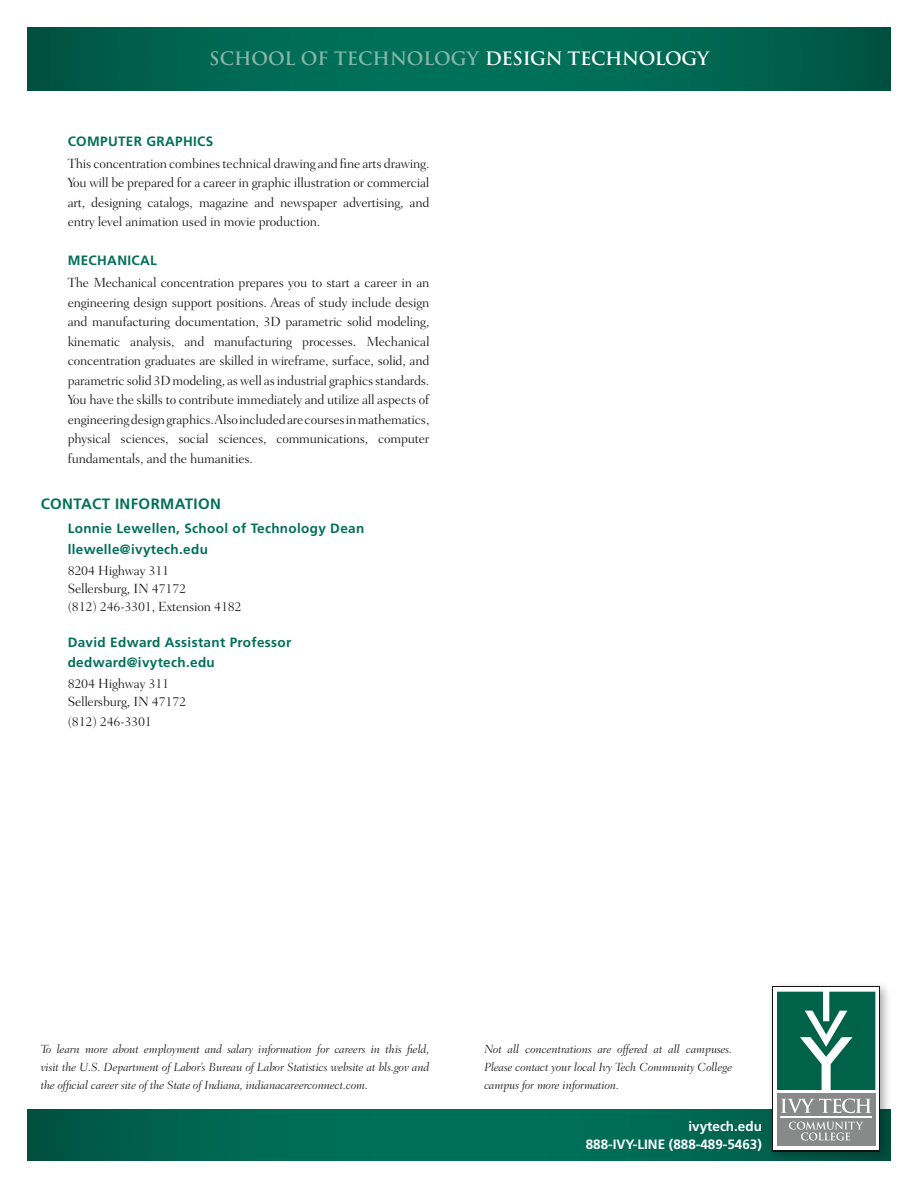
<style>
.page{position:relative;width:918px;height:1188px;background:#fff}
.page>*{position:absolute;margin:0;border:0;box-sizing:border-box;transform-origin:0 0}
.t1{font:700 18px "Trajan Pro";color:#8ab6a9}
.t2{font:700 18px "Trajan Pro";letter-spacing:-.02em;color:#fff}
.t3{font:700 15px "Frutiger";color:#007059}
.t4{font:300 13.5px/19.5px "Fairfield LH";letter-spacing:-.015em;color:#121212;text-align:justify}
.t5{font:700 13.5px/20.7px "Frutiger";letter-spacing:.025em;color:#007059}
.t6{font:700 13.5px/18px "Frutiger";color:#fff;text-align:right}
.t7{font:italic 300 12px/18px "Fairfield LH";letter-spacing:-.015em;color:#121212;text-align:justify}
</style>
<div class="page">
<svg style="left:27px;top:1110px;width:740px;height:51px;background:#006852"></svg>
<div style="left:767px;top:981px;width:125px;height:182px;background:#121212;opacity:.35"></div>
<div style="left:772px;top:986px;width:108px;height:165px;background:linear-gradient(to right,#fefefe,#fefefe)"></div>
<svg style="left:777px;top:992px;width:98px;height:98px;background:#257862"></svg>
<div style="left:777px;top:1093px;width:98px;height:53px;background:#888a8a"></div>
<svg style="left:789px;top:1122px;width:74px;height:19px"></svg>
<svg style="left:781px;top:1099px;width:90px;height:14px"></svg>
<hr style="left:780px;top:1117px;width:92px;height:1px;background:#fff">
<svg style="left:27px;top:27px;width:864px;height:63px;background:#006550"></svg>
<h1 class="t1" style="left:209px;top:48px;width:241px">SCHOOL OF TECHNOLOGY</h1>
<h1 class="t2" style="left:485px;top:48px;width:226px">DESIGN TECHNOLOGY</h1>
<p class="t5" style="left:68px;top:131px;width:147px">COM PUTER GRAPHICS</p>
<p class="t4" style="left:68px;top:154px;width:363px">This concentration combines technical drawing and fine arts drawing.<br>You will be prepared for a career in graphic illustration or commercial art, designing catalogs, magazine and newspaper advertising, and entry level animation used in movie production.</p>
<p class="t5" style="left:68px;top:250px;width:91px">M ECHANICAL</p>
<p class="t4" style="left:68px;top:273px;width:363px">The Mechanical concentration prepares you to start a career in an engineering design support positions. Areas of study include design and manufacturing documentation, 3D parametric solid modeling, kinematic analysis, and manufacturing processes. Mechanical concentration graduates are skilled in wireframe, surface, solid, and parametric solid 3D modeling, as well as industrial graphics standards.<br>You have the skills to contribute immediately and utilize all aspects of engineering design graphics.Also included are courses in mathematics, physical sciences, social sciences, communications, computer fundamentals, and the humanities.</p>
<p class="t3" style="left:41px;top:495px;width:21px">Contact</p>
<p class="t3" style="left:115px;top:495px;width:16px">Infor</p>
<p class="t3" style="left:160px;top:495px;width:25px">mation</p>
<p class="t5" style="left:68px;top:518px;width:298px">Lonnie Lewellen, School of Technology Dean llewelle@ivytech.edu</p>
<p class="t4" style="left:68px;top:561px;width:175px;line-height:18px;text-align:left">8204 Highway 311<br>Sellersburg, IN 47172<br>(812) 246-3301, Extension 4182</p>
<p class="t5" style="left:68px;top:632px;width:225px">David Edward Assistant Professor dedward@ivytech.edu</p>
<p class="t4" style="left:68px;top:675px;width:120px;line-height:18px">8204 Highway 311<br>Sellersburg, IN 47172</p>
<p class="t4" style="left:68px;top:712px;width:86px">(812) 246-3301</p>
<p class="t7" style="left:41px;top:1040px;width:390px">To learn more about employment and salary information for careers in this field, visit the U.S. Department of Labor’s Bureau of Labor Statistics website at bls.gov and the official career site of the State of Indiana, indianacareerconnect.com.</p>
<p class="t7" style="left:484px;top:1040px;width:249px">Not all concentrations are offered at all campuses.<br>Please contact your local Ivy Tech Community College campus for more information.</p>
<p class="t6" style="left:586px;top:1117px;width:178px">ivytech.edu<br>888-IVY-LINE (888-489-5463)</p>
</div>
